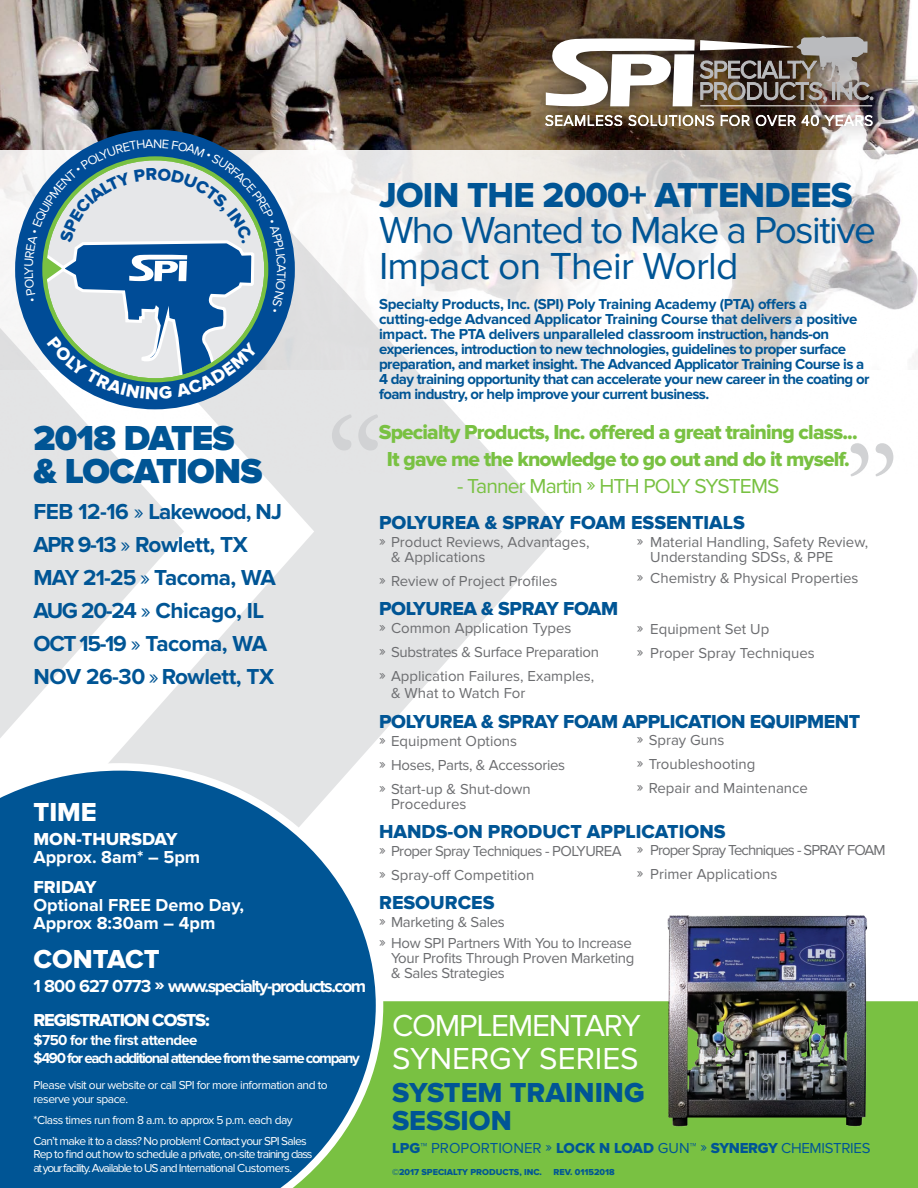
<style>
.page{position:relative;width:918px;height:1188px;background:#fff}
.page>*{position:absolute;margin:0;border:0;box-sizing:border-box;transform-origin:0 0}
.t1{font:156px "Adobe Garamond Pro";color:#d1d2d4}
.t2{font:39px/36px "Proxima Nova";letter-spacing:-.04em;color:#005595}
.t3{font:36px "Proxima Nova Extrabld";letter-spacing:-.02em;color:#005595}
.t4{font:900 36px/33px "Proxima Nova";letter-spacing:-.02em;color:#005595}
.t5{font:31.5px "Proxima Nova";letter-spacing:-.04em;color:#fff}
.t6{font:31.5px "Proxima Nova";color:#fff}
.t7{font:28.5px "Proxima Nova Extrabld";color:#005595}
.t8{font:27px "Proxima Nova Extrabld";color:#fff}
.t9{font:700 22.5px "Proxima Nova";letter-spacing:-.02em;color:#005595}
.t10{font:700 22.5px "Proxima Nova";letter-spacing:-.04em;color:#005595}
.t11{font:700 22.5px "Proxima Nova";letter-spacing:-.06em;color:#005595}
.t12{font:21px/27px "Proxima Nova Extrabld";letter-spacing:-.04em;color:#79c142;text-align:center}
.t13{font:21px "Proxima Nova";letter-spacing:-.04em;color:#79c142}
.t14{font:19.5px "Proxima Nova Extrabld";color:#005595}
.t15{font:19.5px "Proxima Nova Extrabld";letter-spacing:-.02em;color:#005595}
.t16{font:700 18px "Proxima Nova";color:#fff}
.t17{font:700 18px "Proxima Nova";letter-spacing:-.08em;color:#fff}
.t18{font:18px "Proxima Nova Extrabld";letter-spacing:-.06em;color:#fff}
.t19{font:18px "Proxima Nova Extrabld";color:#fff}
.t20{font:700 15px/15px "Proxima Nova";letter-spacing:-.04em;color:#005595}
.t21{font:15px/15px "Proxima Nova";color:#6c6d70}
.t22{font:15px/15px "Proxima Nova";letter-spacing:-.02em;color:#6c6d70}
.t23{font:15px "Proxima Nova";color:#005595}
.t24{font:700 15px "Proxima Nova";letter-spacing:-.09em;color:#fff}
.t25{font:15px "Proxima Nova";letter-spacing:-.06em;color:#6c6d70}
.t26{font:15px "Proxima Nova";letter-spacing:-.04em;color:#6c6d70}
.t27{font:700 15px "Proxima Nova";letter-spacing:-.04em;color:#fff}
.t28{font:12.9px "Proxima Nova";color:#fff}
.t29{font:12px "Proxima Nova";letter-spacing:-.04em;color:#fff}
.t30{font:12px/13.5px "Proxima Nova";letter-spacing:-.06em;color:#fff}
.t31{font:12px "Proxima Nova";letter-spacing:-.08em;color:#fff}
.t32{font:9px "Proxima Nova Extrabld";color:#005595}
.s1{font-weight:400}
.s2{font-family:"Proxima Nova Extrabld";font-weight:400}
.s3{font-family:"Proxima Nova Extrabld"}
</style>
<div class="page">
<div style="left:383px;top:1001px;width:535px;height:187px;background:#79c142"></div>
<img style="left:0;top:0;width:918px;height:151px">
<img style="left:649px;top:915px;width:245px;height:227px">
<img style="left:0;top:151px;width:918px;height:219px">
<svg style="left:0;top:216px;width:562px;height:547px;fill:#e3e4e5"></svg>
<div style="left:526px;top:17px;width:365px;height:129px;background:#231f20;opacity:.9"></div>
<svg style="left:545px;top:115px;width:77px;height:11px"></svg>
<svg style="left:628px;top:115px;width:86px;height:11px"></svg>
<svg style="left:721px;top:115px;width:29px;height:11px"></svg>
<svg style="left:756px;top:115px;width:40px;height:11px"></svg>
<svg style="left:802px;top:115px;width:71px;height:11px"></svg>
<svg style="left:546px;top:36px;width:327px;height:72px"></svg>
<hr style="left:700px;top:106px;width:172px;height:1px;background:#fff">
<svg style="left:0;top:763px;width:383px;height:425px;background:#226c9e"></svg>
<svg style="left:15px;top:130px;width:280px;height:279px"></svg>
<svg style="left:24px;top:139px;width:262px;height:260px;background:#7da1bd"></svg>
<p class="t28" style="left:21px;top:275px;width:10px;rotate:-90deg">Y</p>
<p class="t4" style="left:33px;top:423px;width:230px">2018 DATES &amp; LOCATIONS</p>
<p class="t10" style="left:33px;top:499px;width:250px">FEB 12-16 <span class="s1">»</span> Lakewood, NJ</p>
<p class="t9" style="left:33px;top:532px;width:216px">APR 9-13 <span class="s1">»</span> Rowlett, TX</p>
<p class="t10" style="left:33px;top:565px;width:244px">MAY 21-25 <span class="s1">»</span> Tacoma, WA</p>
<p class="t9" style="left:33px;top:598px;width:232px">AUG 20-24 <span class="s1">»</span> Chicago, IL</p>
<p class="t11" style="left:33px;top:631px;width:235px">OCT 15-19 <span class="s1">»</span> Tacoma, WA</p>
<p class="t9" style="left:33px;top:664px;width:242px">NOV 26-30 <span class="s1">»</span> Rowlett, TX</p>
<p class="t8" style="left:33px;top:796px;width:65px">TIME</p>
<p class="t19" style="left:33px;top:828px;width:146px">MON-THURSDAY</p>
<p class="t16" style="left:33px;top:846px;width:168px">Approx. 8am* – 5pm</p>
<p class="t18" style="left:33px;top:876px;width:65px">FRIDAY</p>
<p class="t16" style="left:33px;top:894px;width:212px">Optional FREE Demo Day,</p>
<p class="t16" style="left:33px;top:912px;width:183px">Approx 8:30am – 4pm</p>
<p class="t8" style="left:33px;top:943px;width:128px">CONTACT</p>
<p class="t17" style="left:33px;top:975px;width:334px">1 800 627 0773 <span class="s2">»</span> www.specialty-products.com</p>
<p class="t18" style="left:33px;top:1010px;width:178px">REGISTRATION COSTS:</p>
<p class="t27" style="left:33px;top:1031px;width:166px">$750 for the first attendee</p>
<p class="t24" style="left:33px;top:1050px;width:328px">$490 for each additional attendee from the same company</p>
<p class="t29" style="left:33px;top:1078px;width:296px">Please visit our website or call SPI for more information and to</p>
<p class="t29" style="left:33px;top:1092px;width:96px">reserve your space.</p>
<p class="t29" style="left:33px;top:1113px;width:261px">*Class times run from 8 a.m. to approx 5 p.m. each day</p>
<p class="t30" style="left:33px;top:1134px;width:280px">Can’t make it to a class? No problem! Contact your SPI Sales<br>Rep to find out how to schedule a private, on-site training class</p>
<p class="t31" style="left:33px;top:1161px;width:260px">at your facility. Available to US and International Customers.</p>
<p class="t3" style="left:379px;top:175px;width:475px">JOIN THE 2000+ ATTENDEES</p>
<p class="t2" style="left:379px;top:213px;width:498px">Who Wanted to Make a Positive<br>Impact on Their World</p>
<p class="t20" style="left:379px;top:297px;width:492px">Specialty Products, Inc. (SPI) Poly Training Academy (PTA) offers a cutting-edge Advanced Applicator Training Course that delivers a positive impact. The PTA delivers unparalleled classroom instruction, hands-on experiences, introduction to new technologies, guidelines to proper surface preparation, and market insight. The Advanced Applicator Training Course is a 4 day training opportunity that can accelerate your new career in the coating or foam industry, or help improve your current business.</p>
<p class="t12" style="left:379px;top:419px;width:480px">Specialty Products, Inc. offered a great training class...<br>It gave me the knowledge to go out and do it myself.</p>
<p class="t13" style="left:457px;top:473px;width:324px">- Tanner Martin » HTH POLY SYSTEMS</p>
<p class="t1" style="left:843px;top:409px;width:58px">”</p>
<p class="t14" style="left:379px;top:511px;width:367px">POLYUREA &amp; SPRAY FOAM ESSENTIALS</p>
<p class="t21" style="left:379px;top:535px;width:212px">» Product Reviews, Advantages,</p>
<p class="t21" style="left:391px;top:550px;width:96px">&amp; Applications</p>
<p class="t21" style="left:379px;top:574px;width:180px">» Review of Project Profiles</p>
<p class="t15" style="left:379px;top:598px;width:241px">POLYUREA &amp; SPRAY FOAM</p>
<p class="t21" style="left:379px;top:621px;width:194px">» Common Application Types</p>
<p class="t22" style="left:379px;top:645px;width:221px">» Substrates &amp; Surface Preparation</p>
<p class="t21" style="left:379px;top:669px;width:217px">» Application Failures, Examples,</p>
<p class="t21" style="left:391px;top:686px;width:136px">&amp; What to Watch For</p>
<p class="t15" style="left:379px;top:710px;width:483px">POLYUREA &amp; SPRAY FOAM APPLICATION EQUIPMENT</p>
<p class="t21" style="left:379px;top:733px;width:140px">» Equipment Options</p>
<p class="t22" style="left:379px;top:757px;width:188px">» Hoses, Parts, &amp; Accessories</p>
<p class="t21" style="left:379px;top:781px;width:153px">» Start-up &amp; Shut-down</p>
<p class="t21" style="left:391px;top:796px;width:77px">Procedures</p>
<p class="t14" style="left:379px;top:820px;width:348px">HANDS-ON PRODUCT APPLICATIONS</p>
<p class="t26" style="left:379px;top:842px;width:244px">» Proper Spray Techniques - POLYUREA</p>
<p class="t21" style="left:379px;top:868px;width:157px">» Spray-off Competition</p>
<p class="t14" style="left:379px;top:892px;width:117px">RESOURCES</p>
<p class="t22" style="left:379px;top:915px;width:127px">» Marketing &amp; Sales</p>
<p class="t22" style="left:391px;top:936px;width:245px;text-indent:-12px">» How SPI Partners With You to Increase<br>Your Profits Through Proven Marketing &amp; Sales Strategies</p>
<p class="t21" style="left:650px;top:534px;width:219px;text-indent:-14px">» Material Handling, Safety Review,<br>Understanding SDSs, &amp; PPE</p>
<p class="t21" style="left:637px;top:570px;width:223px">» Chemistry &amp; Physical Properties</p>
<p class="t21" style="left:637px;top:622px;width:134px">» Equipment Set Up</p>
<p class="t21" style="left:637px;top:646px;width:180px">» Proper Spray Techniques</p>
<p class="t21" style="left:637px;top:733px;width:89px">» Spray Guns</p>
<p class="t21" style="left:637px;top:757px;width:120px">» Troubleshooting</p>
<p class="t21" style="left:637px;top:781px;width:173px">» Repair and Maintenance</p>
<p class="t25" style="left:637px;top:842px;width:250px">» Proper Spray Techniques - SPRAY FOAM</p>
<p class="t21" style="left:637px;top:867px;width:142px">» Primer Applications</p>
<p class="t5" style="left:392px;top:1007px;width:250px">COMPLEMENTARY</p>
<p class="t6" style="left:392px;top:1040px;width:248px">SYNERGY SERIES</p>
<p class="t7" style="left:392px;top:1076px;width:254px">SYSTEM TRAINING</p>
<p class="t7" style="left:392px;top:1104px;width:121px">SESSION</p>
<p class="t23" style="left:392px;top:1140px;width:480px"><span class="s3">LPG™</span> PROPORTIONER » <span class="s3">LOCK N LOAD</span> GUN™ » <span class="s3">SYNERGY</span> CHEMISTRIES</p>
<p class="t32" style="left:392px;top:1166px;width:151px">©2017 SPECIALTY PRODUCTS, INC.</p>
<p class="t32" style="left:554px;top:1166px;width:63px">REV. 01152018</p>
</div>
